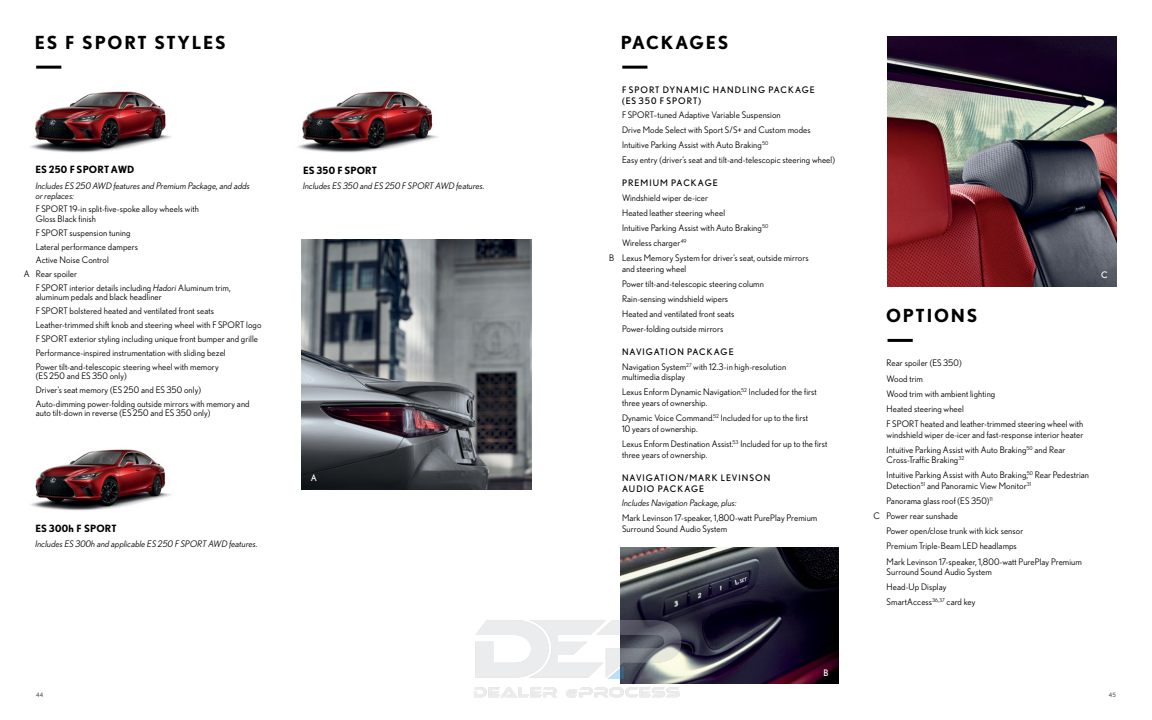
<style>
.page{position:relative;width:1152px;height:720px;background:#fff}
.page>*{position:absolute;margin:0;border:0;box-sizing:border-box;transform-origin:0 0}
.Medium_Headline{font:700 18px "Nobel";letter-spacing:.1em;color:#000}
.Styles-header{font:700 10px "Nobel";letter-spacing:.02em;color:#000}
.Package_Accessories{font:9px/10.7px "Nobel";letter-spacing:.01em;color:#000}
.Styles_Copy{font:9px/9.5px "Nobel";letter-spacing:.01em;color:#000}
.Styles_Copy-2{font:italic 9px/9.5px "Nobel";letter-spacing:.01em;color:#000}
.small_headlines{font:9px/10.8px "Nobel";letter-spacing:.11em;color:#000}
.small_headlines-2{font:9px "Nobel";letter-spacing:.01em;color:#000}
.Package_Accessories-2{font:italic 9px "Nobel";letter-spacing:.01em;color:#000}
.t1{font:9px "Nobel";color:#fff}
.t2{font:6px "Nobel";color:#58595b}
.s1{font-style:italic}
</style>
<div class="page">
<img style="left:621px;top:547px;width:217px;height:137px">
<img style="left:887px;top:36px;width:230px;height:251px">
<img style="left:30px;top:449px;width:141px;height:62px">
<img style="left:297px;top:91px;width:141px;height:62px">
<img style="left:30px;top:91px;width:141px;height:62px">
<hr style="left:888px;top:339px;width:25px;height:3px;background:#000">
<hr style="left:622px;top:66px;width:25px;height:3px;background:#000">
<hr style="left:36px;top:66px;width:25px;height:3px;background:#000">
<img style="left:302px;top:239px;width:230px;height:251px">
<img style="left:474px;top:599px;width:217px;height:99px">
<p class="Medium_Headline" style="left:35px;top:32px;width:193px">ES F SPORT STYLES</p>
<p class="Styles-header" style="left:35px;top:164px;width:101px">ES 250 F SPORT AWD</p>
<p class="Styles-header" style="left:303px;top:164px;width:75px">ES 350 F SPORT</p>
<p class="Styles_Copy-2" style="left:36px;top:181px;width:216px">Includes ES 250 AWD features and Premium Package, and adds or replaces:</p>
<p class="Styles_Copy" style="left:36px;top:204px;width:165px">F SPORT 19-in split-five-spoke alloy wheels with<br>Gloss Black finish</p>
<p class="Styles_Copy" style="left:36px;top:228px;width:96px">F SPORT suspension tuning</p>
<p class="Styles_Copy" style="left:36px;top:242px;width:104px">Lateral performance dampers</p>
<p class="Styles_Copy" style="left:36px;top:255px;width:74px">Active Noise Control</p>
<p class="Styles_Copy" style="left:36px;top:269px;width:43px">Rear spoiler</p>
<p class="Styles_Copy" style="left:36px;top:283px;width:196px">F SPORT interior details including <span class="s1">Hadori</span> Aluminum trim, aluminum pedals and black headliner</p>
<p class="Styles_Copy" style="left:36px;top:306px;width:180px">F SPORT bolstered heated and ventilated front seats</p>
<p class="Styles_Copy" style="left:36px;top:320px;width:227px">Leather-trimmed shift knob and steering wheel with F SPORT logo</p>
<p class="Styles_Copy" style="left:36px;top:334px;width:224px">F SPORT exterior styling including unique front bumper and grille</p>
<p class="Styles_Copy" style="left:36px;top:348px;width:191px">Performance-inspired instrumentation with sliding bezel</p>
<p class="Styles_Copy" style="left:36px;top:362px;width:185px">Power tilt-and-telescopic steering wheel with memory (ES 250 and ES 350 only)</p>
<p class="Styles_Copy" style="left:36px;top:385px;width:167px">Driver’s seat memory (ES 250 and ES 350 only)</p>
<p class="Styles_Copy" style="left:36px;top:399px;width:215px">Auto-dimming power-folding outside mirrors with memory and auto tilt-down in reverse (ES 250 and ES 350 only)</p>
<p class="Package_Accessories" style="left:24px;top:269px;width:8px">A</p>
<p class="Styles-header" style="left:35px;top:522px;width:83px">ES 300h F SPORT</p>
<p class="Styles_Copy-2" style="left:35px;top:539px;width:224px">Includes ES 300h and applicable ES 250 F SPORT AWD features.</p>
<p class="Styles_Copy-2" style="left:303px;top:181px;width:183px">Includes ES 350 and ES 250 F SPORT AWD features.</p>
<p class="t1" style="left:311px;top:473px;width:8px">A</p>
<p class="Medium_Headline" style="left:621px;top:32px;width:109px">PACKAGES</p>
<p class="small_headlines" style="left:622px;top:84px;width:194px">F SPORT DYNAMIC HANDLING PACKAGE (ES 350 F SPORT)</p>
<p class="small_headlines-2" style="left:622px;top:110px;width:160px">F SPORT–tuned Adaptive Variable Suspension</p>
<p class="Package_Accessories" style="left:622px;top:124px;width:190px">Drive Mode Select with Sport S/S+ and Custom modes</p>
<p class="Package_Accessories" style="left:622px;top:139px;width:148px">Intuitive Parking Assist with Auto Braking<sup>50</sup></p>
<p class="Package_Accessories" style="left:622px;top:154px;width:214px">Easy entry (driver’s seat and tilt-and-telescopic steering wheel)</p>
<p class="small_headlines" style="left:622px;top:177px;width:97px">PREMIUM PACKAGE</p>
<p class="Package_Accessories" style="left:622px;top:192px;width:88px">Windshield wiper de-icer</p>
<p class="Package_Accessories" style="left:622px;top:207px;width:105px">Heated leather steering wheel</p>
<p class="Package_Accessories" style="left:622px;top:222px;width:148px">Intuitive Parking Assist with Auto Braking<sup>50</sup></p>
<p class="Package_Accessories" style="left:622px;top:237px;width:66px">Wireless charger<sup>49</sup></p>
<p class="Package_Accessories" style="left:622px;top:252px;width:188px;text-indent:-13px">B Lexus Memory System for driver’s seat, outside mirrors and steering wheel</p>
<p class="Package_Accessories" style="left:622px;top:278px;width:143px">Power tilt-and-telescopic steering column</p>
<p class="Package_Accessories" style="left:622px;top:293px;width:108px">Rain-sensing windshield wipers</p>
<p class="Package_Accessories" style="left:622px;top:308px;width:114px">Heated and ventilated front seats</p>
<p class="Package_Accessories" style="left:622px;top:323px;width:103px">Power-folding outside mirrors</p>
<p class="small_headlines" style="left:622px;top:346px;width:113px">NAVIGATION PACKAGE</p>
<p class="Package_Accessories" style="left:622px;top:361px;width:166px">Navigation System<sup>27</sup> with 12.3-in high-resolution multimedia display</p>
<p class="Package_Accessories" style="left:622px;top:387px;width:196px">Lexus Enform Dynamic Navigation.<sup>52</sup> Included for the first three years of ownership.</p>
<p class="Package_Accessories" style="left:622px;top:413px;width:187px">Dynamic Voice Command.<sup>52</sup> Included for up to the first<br>10 years of ownership.</p>
<p class="Package_Accessories" style="left:622px;top:438px;width:207px">Lexus Enform Destination Assist.<sup>53</sup> Included for up to the first three years of ownership.</p>
<p class="small_headlines" style="left:622px;top:472px;width:150px">NAVIGATION/MARK LEVINSON<br>AUDIO PACKAGE</p>
<p class="Package_Accessories-2" style="left:622px;top:498px;width:116px">Includes Navigation Package, plus:</p>
<p class="Package_Accessories" style="left:622px;top:513px;width:197px">Mark Levinson 17-speaker, 1,800-watt PurePlay Premium<br>Surround Sound Audio System</p>
<p class="t1" style="left:823px;top:667px;width:7px">B</p>
<p class="Medium_Headline" style="left:886px;top:305px;width:93px">OPTIONS</p>
<p class="t1" style="left:1101px;top:270px;width:8px">C</p>
<p class="Package_Accessories" style="left:887px;top:358px;width:77px">Rear spoiler (ES 350)</p>
<p class="Package_Accessories" style="left:887px;top:373px;width:38px">Wood trim</p>
<p class="Package_Accessories" style="left:887px;top:388px;width:110px">Wood trim with ambient lighting</p>
<p class="Package_Accessories" style="left:887px;top:403px;width:79px">Heated steering wheel</p>
<p class="Package_Accessories" style="left:887px;top:418px;width:198px">F SPORT heated and leather-trimmed steering wheel with windshield wiper de-icer and fast-response interior heater</p>
<p class="Package_Accessories" style="left:887px;top:444px;width:180px">Intuitive Parking Assist with Auto Braking<sup>50</sup> and Rear<br>Cross-Traffic Braking<sup>32</sup></p>
<p class="Package_Accessories" style="left:887px;top:470px;width:204px">Intuitive Parking Assist with Auto Braking,<sup>50</sup> Rear Pedestrian<br>Detection<sup>51</sup> and Panoramic View Monitor<sup>31</sup></p>
<p class="Package_Accessories" style="left:887px;top:496px;width:108px">Panorama glass roof (ES 350)<sup>11</sup></p>
<p class="Package_Accessories" style="left:874px;top:511px;width:86px">C Power rear sunshade</p>
<p class="Package_Accessories" style="left:887px;top:526px;width:138px">Power open/close trunk with kick sensor</p>
<p class="Package_Accessories" style="left:887px;top:541px;width:132px">Premium Triple-Beam LED headlamps</p>
<p class="Package_Accessories" style="left:887px;top:556px;width:197px">Mark Levinson 17-speaker, 1,800-watt PurePlay Premium<br>Surround Sound Audio System</p>
<p class="Package_Accessories" style="left:887px;top:582px;width:61px">Head-Up Display</p>
<p class="Package_Accessories" style="left:887px;top:597px;width:90px">SmartAccess<sup>36,37</sup> card key</p>
<p class="t2" style="left:36px;top:692px;width:9px">44</p>
<p class="t2" style="left:1109px;top:692px;width:9px">45</p>
</div>
